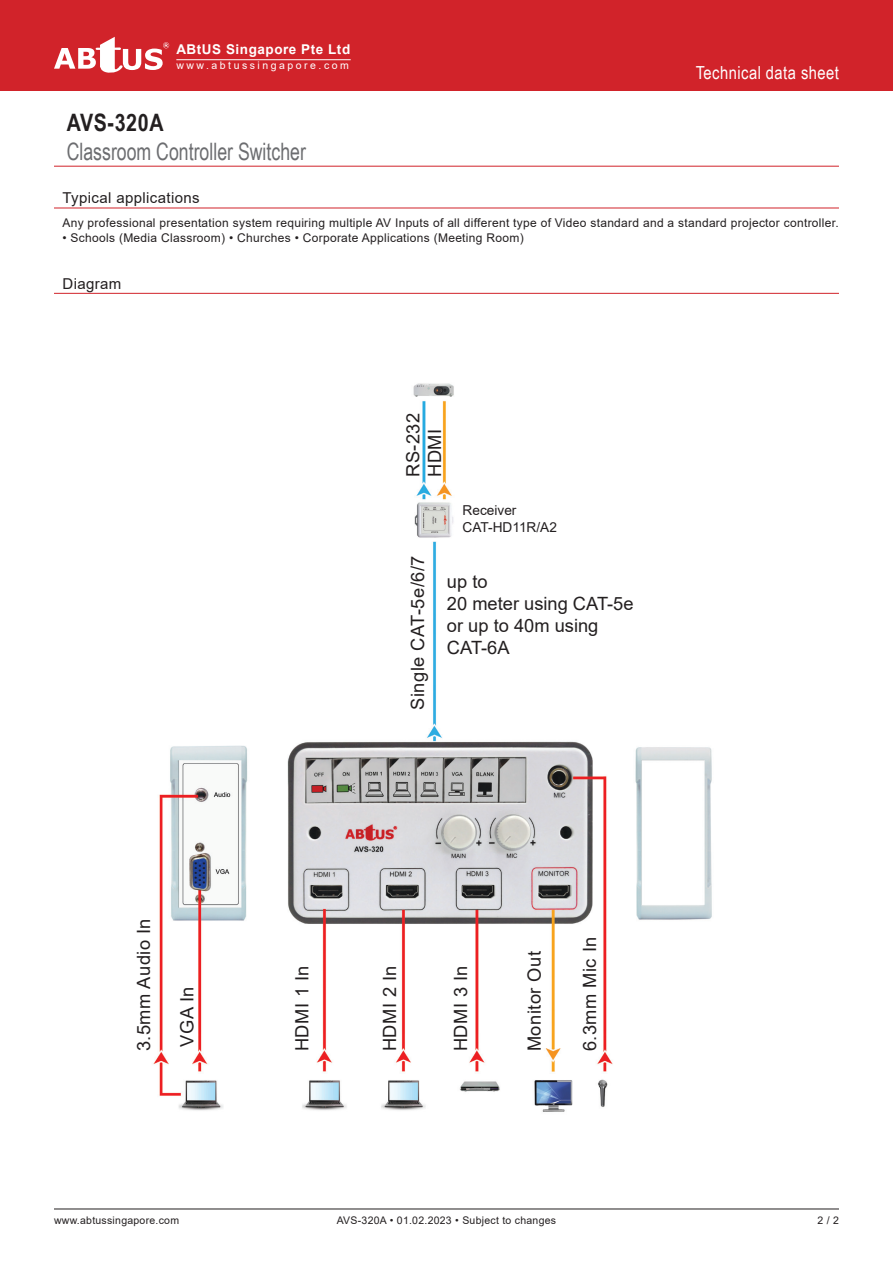
<style>
.page{position:relative;width:893px;height:1263px;background:#fff}
.page>*{position:absolute;margin:0;border:0;box-sizing:border-box;transform-origin:0 0}
.t1{font:24px "Arial Narrow";color:#6c6d70;scale:.9 1}
.t2{font:700 24px "Arial Narrow";letter-spacing:.025em;color:#231f20}
.t3{font:18.3px "Arial";letter-spacing:.025em;color:#231f20}
.t4{font:18.3px/21.9px "Arial";color:#231f20}
.t5{font:18px "Arial Narrow";letter-spacing:.025em;color:#fff}
.t6{font:15px "Arial";letter-spacing:.025em;color:#231f20}
.t7{font:13.65px "Arial";color:#231f20}
.t8{font:700 13.5px "Arial";letter-spacing:.04em;color:#fff}
.t9{font:12px "Arial";letter-spacing:.025em;color:#231f20}
.t10{font:10.5px "Arial";letter-spacing:.025em;color:#231f20}
.t11{font:10.5px "Arial";letter-spacing:.24em;color:#fff}
.s1{font-style:inherit}
</style>
<div class="page">
<div style="left:0;top:0;width:893px;height:91px;background:#d1232a"></div>
<svg style="left:54px;top:37px;width:115px;height:36px"></svg>
<hr style="left:176px;top:59px;width:175px;height:1px;background:#fff">
<hr style="left:54px;top:1209px;width:785px;height:1px;background:#231f20">
<hr style="left:54px;top:293px;width:785px;height:1px;background:#d1232a">
<hr style="left:54px;top:208px;width:785px;height:1px;background:#d1232a">
<hr style="left:54px;top:166px;width:785px;height:1px;background:#d1232a">
<img style="left:153px;top:383px;width:559px;height:729px">
<p class="t8" style="left:176px;top:40px;width:175px">ABtUS Singapore Pte Ltd</p>
<p class="t11" style="left:176px;top:59px;width:174px">www.abtussingapore.com</p>
<p class="t5" style="left:696px;top:59px;width:145px">Technical data sheet</p>
<p class="t2" style="left:67px;top:105px;width:98px">AVS-320A</p>
<p class="t1" style="left:67px;top:134px;width:267px">Classroom Controller Switcher</p>
<p class="t6" style="left:63px;top:188px;width:139px">Typical applications</p>
<p class="t9" style="left:63px;top:215px;width:778px">Any professional presentation system requiring multiple AV Inputs of all different type of Video standard and a standard projector controller.</p>
<p class="t9" style="left:63px;top:229px;width:463px">• Schools (Media Classroom) • Churches • Corporate Applications (Meeting Room)</p>
<p class="t6" style="left:63px;top:273px;width:60px">Diagram</p>
<p class="t3" style="left:131px;top:1051px;width:134px;rotate:-90deg">3.5mm Audio In</p>
<p class="t3" style="left:175px;top:1047px;width:62px;rotate:-90deg">VGA In</p>
<p class="t3" style="left:400px;top:477px;width:66px;rotate:-90deg">RS-232</p>
<p class="t3" style="left:422px;top:477px;width:50px;rotate:-90deg">HDMI</p>
<p class="t7" style="left:463px;top:501px;width:55px">Receiver</p>
<p class="t7" style="left:463px;top:518px;width:96px">CAT-HD11R/A2</p>
<p class="t3" style="left:405px;top:710px;width:156px;rotate:-90deg">Single CAT-5e/6/7</p>
<p class="t3" style="left:447px;top:569px;width:42px">up to</p>
<p class="t4" style="left:447px;top:592px;width:188px">20 meter using CAT-5e</p>
<p class="t4" style="left:447px;top:614px;width:153px">or up to <span class="s1">4</span>0m using<br>CAT-6A</p>
<p class="t3" style="left:290px;top:1051px;width:87px;rotate:-90deg">HDMI 1 In</p>
<p class="t3" style="left:377px;top:1051px;width:87px;rotate:-90deg">HDMI 2 In</p>
<p class="t3" style="left:448px;top:1051px;width:87px;rotate:-90deg">HDMI 3 In</p>
<p class="t3" style="left:522px;top:1051px;width:102px;rotate:-90deg">Monitor Out</p>
<p class="t3" style="left:577px;top:1051px;width:116px;rotate:-90deg">6.3mm Mic In</p>
<p class="t10" style="left:337px;top:1213px;width:221px">AVS-320A • <span class="s1">01</span>.<span class="s1">02</span>.20<span class="s1">23</span> • Subject to changes</p>
<p class="t10" style="left:54px;top:1213px;width:127px">www.abtussingapore.com</p>
<p class="t10" style="left:817px;top:1213px;width:23px">2 / 2</p>
</div>
